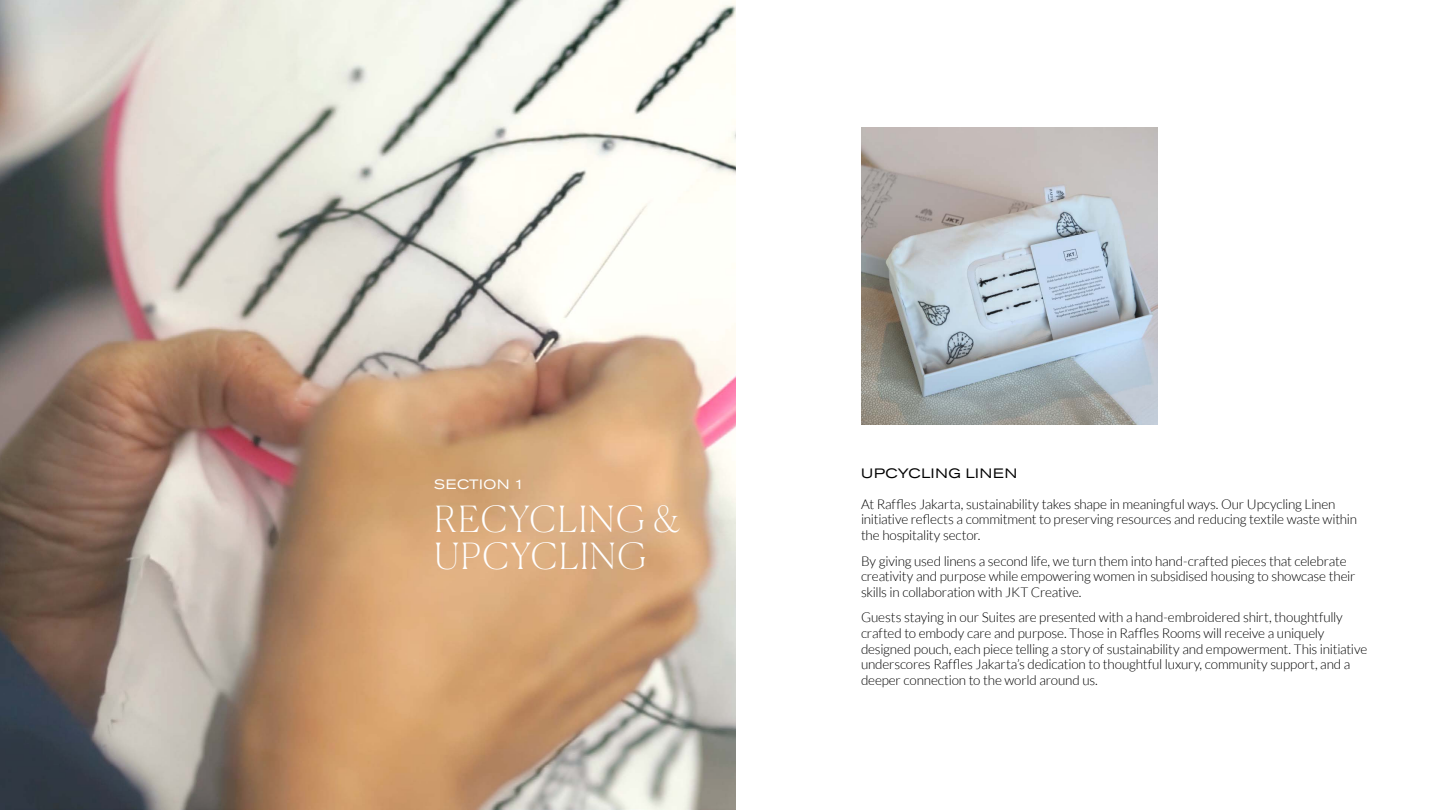
<style>
.page{position:relative;width:1440px;height:810px;background:#fff}
.page>*{position:absolute;margin:0;border:0;box-sizing:border-box;transform-origin:0 0}
.t1{font:100 36px/36.8px "Canela";letter-spacing:.045em;color:#fff}
.t2{font:300 13.5px/15.6px "Lato";letter-spacing:-.015em;color:#000}
.t3{font:expanded 13.5px "Akzidenz Grotesk Pro";letter-spacing:.045em;color:#000}
.t4{font:expanded 13.5px "Akzidenz Grotesk Pro";letter-spacing:.045em;color:#fff}
</style>
<div class="page">
<img style="left:0;top:0;width:736px;height:810px">
<img style="left:861px;top:128px;width:297px;height:297px">
<p class="t4" style="left:434px;top:475px;width:91px">SECTION 1</p>
<h1 class="t1" style="left:435px;top:498px;width:247px">RECYCLING &amp;<br>UPCYCLING</h1>
<p class="t3" style="left:861px;top:465px;width:158px">UPCYCLING LINEN</p>
<p class="t2" style="left:861px;top:496px;width:498px">At Raffles Jakarta, sustainability takes shape in meaningful ways. Our Upcycling Linen initiative reflects a commitment to preserving resources and reducing textile waste within the hospitality sector.</p>
<p class="t2" style="left:861px;top:553px;width:496px">By giving used linens a second life, we turn them into hand-crafted pieces that celebrate creativity and purpose while empowering women in subsidised housing to showcase their skills in collaboration with JKT Creative.</p>
<p class="t2" style="left:861px;top:610px;width:508px">Guests staying in our Suites are presented with a hand-embroidered shirt, thoughtfully crafted to embody care and purpose. Those in Raffles Rooms will receive a uniquely designed pouch, each piece telling a story of sustainability and empowerment. This initiative underscores Raffles Jakarta’s dedication to thoughtful luxury, community support, and a deeper connection to the world around us.</p>
</div>
